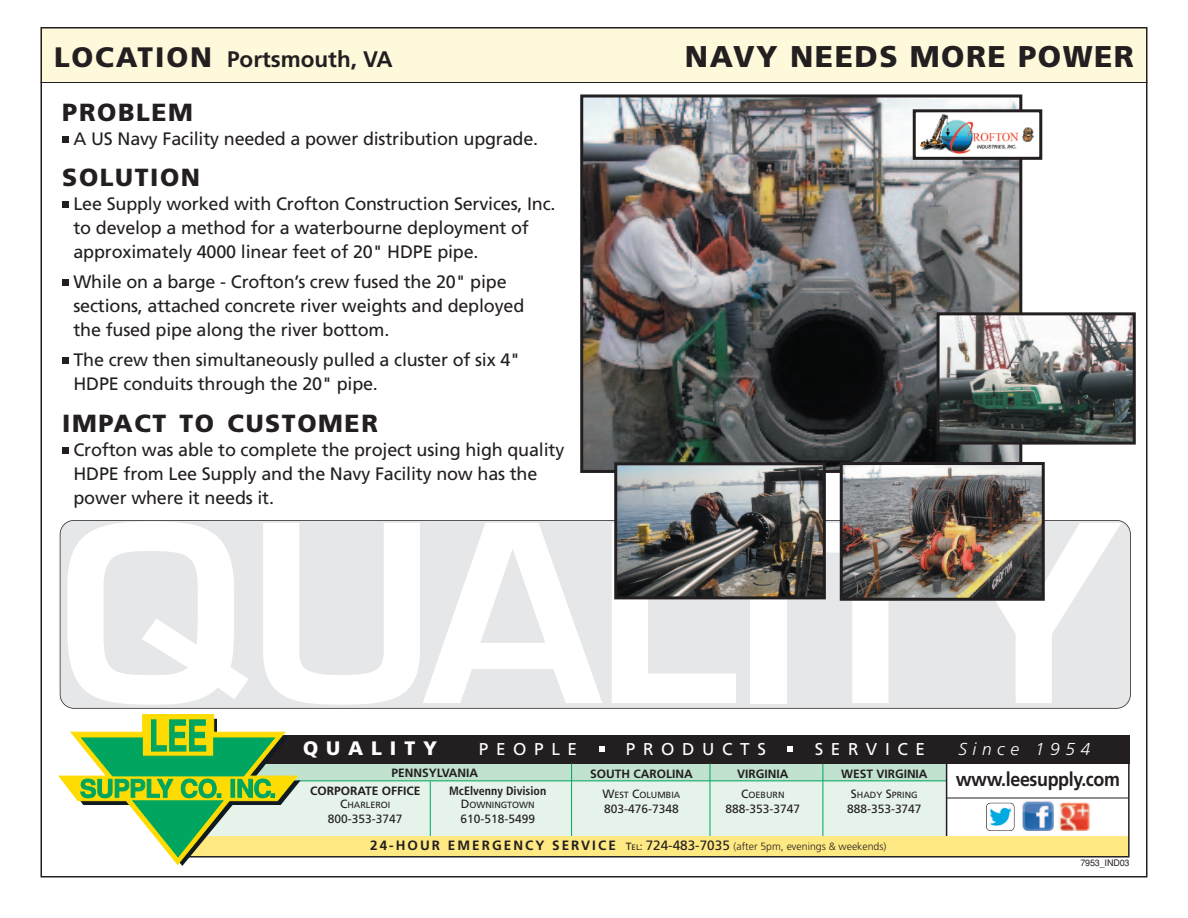
<style>
.page{position:relative;width:1188px;height:918px;background:#fff}
.page>*{position:absolute;margin:0;border:0;box-sizing:border-box;transform-origin:0 0}
.t1{font:600 240.3px "Eurostile";letter-spacing:-.02em;color:#fff;scale:1.05 1}
.t2{font:900 30px "Frutiger";letter-spacing:.05em;color:#231f20}
.t3{font:900 24.75px "Frutiger";letter-spacing:.065em;color:#231f20}
.t4{font:700 22.5px "Frutiger";color:#231f20}
.t5{font:700 19.5px "Frutiger";letter-spacing:-.02em;color:#231f20;scale:.92 1}
.t6{font:900 19.5px "Frutiger LT Std";letter-spacing:.405em;color:#fff}
.t7{font:18px/24px "Frutiger";letter-spacing:-.01em;color:#231f20}
.t8{font:italic 300 17.25px "Frutiger LT Std";letter-spacing:.325em;color:#fff}
.t9{font:17.1px "Frutiger LT Std";letter-spacing:.445em;color:#fff}
.t10{font:700 12px "Frutiger";color:#231f20}
.t11{font:12px "Frutiger";color:#231f20}
.t12{font:700 condensed 12px "Frutiger LT Std";color:#231f20}
.t13{font:300 10.5px "Frutiger LT Std";color:#231f20}
.t14{font:9px "Frutiger";color:#231f20}
.t15{font:9px "Helvetica";letter-spacing:-.015em;color:#231f20}
.s1{font-weight:900;font-size:28.2px}
.s2{font-size:12px}
.s3{font-weight:700;font-size:13.5px}
.s4{font-weight:400}
.s5{font-weight:400;font-size:7.8px}
.s6{font-weight:400;font-size:13.5px}
</style>
<div class="page">
<div style="left:60px;top:521px;width:1070px;height:187px;background:#e6e7e9"></div>
<div style="left:60px;top:520px;width:1071px;height:189px;border:2px solid #231f20;border-radius:14px"></div>
<div style="left:40px;top:28px;width:1108px;height:54px;background:#fef9db"></div>
<hr style="left:40px;top:82px;width:1108px;height:1px;background:#231f20">
<div style="left:62px;top:136px;width:7px;height:6px;background:#231f20"></div>
<div style="left:62px;top:201px;width:7px;height:7px;background:#231f20"></div>
<div style="left:62px;top:279px;width:7px;height:7px;background:#231f20"></div>
<div style="left:62px;top:357px;width:7px;height:7px;background:#231f20"></div>
<div style="left:62px;top:447px;width:7px;height:6px;background:#231f20"></div>
<img style="left:584px;top:98px;width:434px;height:371px">
<div style="left:580px;top:94px;width:442px;height:379px;border:3px solid #231f20"></div>
<img style="left:618px;top:466px;width:204px;height:129px">
<div style="left:614px;top:462px;width:212px;height:137px;border:3px solid #231f20"></div>
<img style="left:844px;top:466px;width:197px;height:131px">
<div style="left:840px;top:462px;width:205px;height:139px;border:3px solid #231f20"></div>
<div style="left:914px;top:111px;width:127px;height:47px;background:#fff"></div>
<img style="left:920px;top:114px;width:114px;height:40px">
<div style="left:913px;top:109px;width:129px;height:51px;border:3px solid #231f20"></div>
<img style="left:941px;top:316px;width:191px;height:125px">
<div style="left:937px;top:312px;width:199px;height:133px;border:3px solid #231f20"></div>
<div style="left:192px;top:756px;width:754px;height:83px;background:#e5f3ea"></div>
<div style="left:241px;top:762px;width:705px;height:19px;background:#c1e2cf"></div>
<hr style="left:297px;top:780px;width:650px;height:1px;background:#00a65f">
<div style="left:264px;top:735px;width:866px;height:28px;background:#231f20"></div>
<svg style="left:788px;top:746px;width:5px;height:6px"></svg>
<svg style="left:599px;top:746px;width:5px;height:6px"></svg>
<hr style="left:823px;top:764px;width:1px;height:75px;background:#00a65f">
<hr style="left:710px;top:762px;width:1px;height:78px;background:#00a65f">
<hr style="left:571px;top:763px;width:1px;height:76px;background:#00a65f">
<hr style="left:430px;top:781px;width:1px;height:59px;background:#00a65f">
<hr style="left:946px;top:761px;width:1px;height:78px;background:#231f20">
<div style="left:182px;top:836px;width:946px;height:21px;background:#ffe982"></div>
<div style="left:178px;top:762px;width:952px;height:96px;border:2px solid #231f20"></div>
<svg style="left:58px;top:714px;width:243px;height:152px"></svg>
<img style="left:1022px;top:800px;width:31px;height:31px">
<img style="left:1059px;top:802px;width:30px;height:29px">
<div style="left:986px;top:803px;width:28px;height:28px;border:2px solid #231f20;border-radius:5px"></div>
<img style="left:987px;top:804px;width:27px;height:26px">
<hr style="left:947px;top:798px;width:181px;height:1px;background:#231f20">
<p class="t4" style="left:54px;top:50px;width:340px"><span class="s1">LOCATION</span> Portsmouth, VA</p>
<h2 class="t2" style="left:685px;top:44px;width:451px">NAVY NEEDS MORE POWER</h2>
<h3 class="t3" style="left:62px;top:102px;width:132px">PROBLEM</h3>
<p class="t7" style="left:74px;top:128px;width:466px">A US Navy Facility needed a power distribution upgrade.</p>
<h3 class="t3" style="left:62px;top:168px;width:139px">SOLUTION</h3>
<p class="t7" style="left:74px;top:193px;width:484px">Lee Supply worked with Crofton Construction Services, Inc. to develop a method for a waterbourne deployment of approximately 4000 linear feet of 20" HDPE pipe.</p>
<p class="t7" style="left:74px;top:271px;width:452px">While on a barge - Crofton’s crew fused the 20" pipe sections, attached concrete river weights and deployed the fused pipe along the river bottom.</p>
<p class="t7" style="left:74px;top:349px;width:448px">The crew then simultaneously pulled a cluster of six 4"<br>HDPE conduits through the 20" pipe.</p>
<h3 class="t3" style="left:62px;top:413px;width:317px">IMPACT TO CUSTOMER</h3>
<p class="t7" style="left:74px;top:439px;width:492px">Crofton was able to complete the project using high quality<br>HDPE from Lee Supply and the Navy Facility now has the power where it needs it.</p>
<h1 class="t1" style="left:54px;top:523px;width:1015px">QUALITY</h1>
<p class="t6" style="left:303px;top:737px;width:136px">QUALITY</p>
<p class="t9" style="left:479px;top:739px;width:100px">PEOPLE</p>
<p class="t9" style="left:626px;top:739px;width:142px">PRODUCTS</p>
<p class="t9" style="left:815px;top:739px;width:112px">SERVICE</p>
<p class="t8" style="left:958px;top:739px;width:133px">Since 1954</p>
<p class="t10" style="left:590px;top:769px;width:104px">SOUTH CAROLINA</p>
<p class="t14" style="left:602px;top:791px;width:80px"><span class="s2">W</span>EST <span class="s2">C</span>OLUMBIA</p>
<p class="t11" style="left:604px;top:804px;width:76px">803-476-7348</p>
<p class="t10" style="left:391px;top:768px;width:88px">PENNSYLVANIA</p>
<p class="t10" style="left:737px;top:769px;width:53px">VIRGINIA</p>
<p class="t14" style="left:741px;top:791px;width:45px"><span class="s2">C</span>OEBURN</p>
<p class="t11" style="left:726px;top:804px;width:76px">888-353-3747</p>
<p class="t10" style="left:841px;top:769px;width:88px">WEST VIRGINIA</p>
<p class="t14" style="left:851px;top:791px;width:68px"><span class="s2">S</span>HADY <span class="s2">S</span>PRING</p>
<p class="t11" style="left:847px;top:804px;width:76px">888-353-3747</p>
<p class="t5" style="left:956px;top:771px;width:180px">www.leesupply.com</p>
<p class="t12" style="left:449px;top:784px;width:99px">McElvenny Division</p>
<p class="t14" style="left:461px;top:801px;width:76px"><span class="s2">D</span>OWNINGTOWN</p>
<p class="t11" style="left:460px;top:814px;width:76px">610-518-5499</p>
<p class="t10" style="left:310px;top:786px;width:112px">CORPORATE OFFICE</p>
<p class="t14" style="left:340px;top:801px;width:52px"><span class="s2">C</span>HARLEROI</p>
<p class="t11" style="left:328px;top:814px;width:76px">800-353-3747</p>
<p class="t13" style="left:370px;top:842px;width:518px"><span class="s3">24-HOUR EMERGENCY SERVICE</span> <span class="s4">T</span><span class="s5">EL</span><span class="s4">:</span> <span class="s6">724-483-7035</span> (after 5pm, evenings &amp; weekends)</p>
<p class="t15" style="left:1080px;top:859px;width:51px">7953_IND03</p>
</div>
